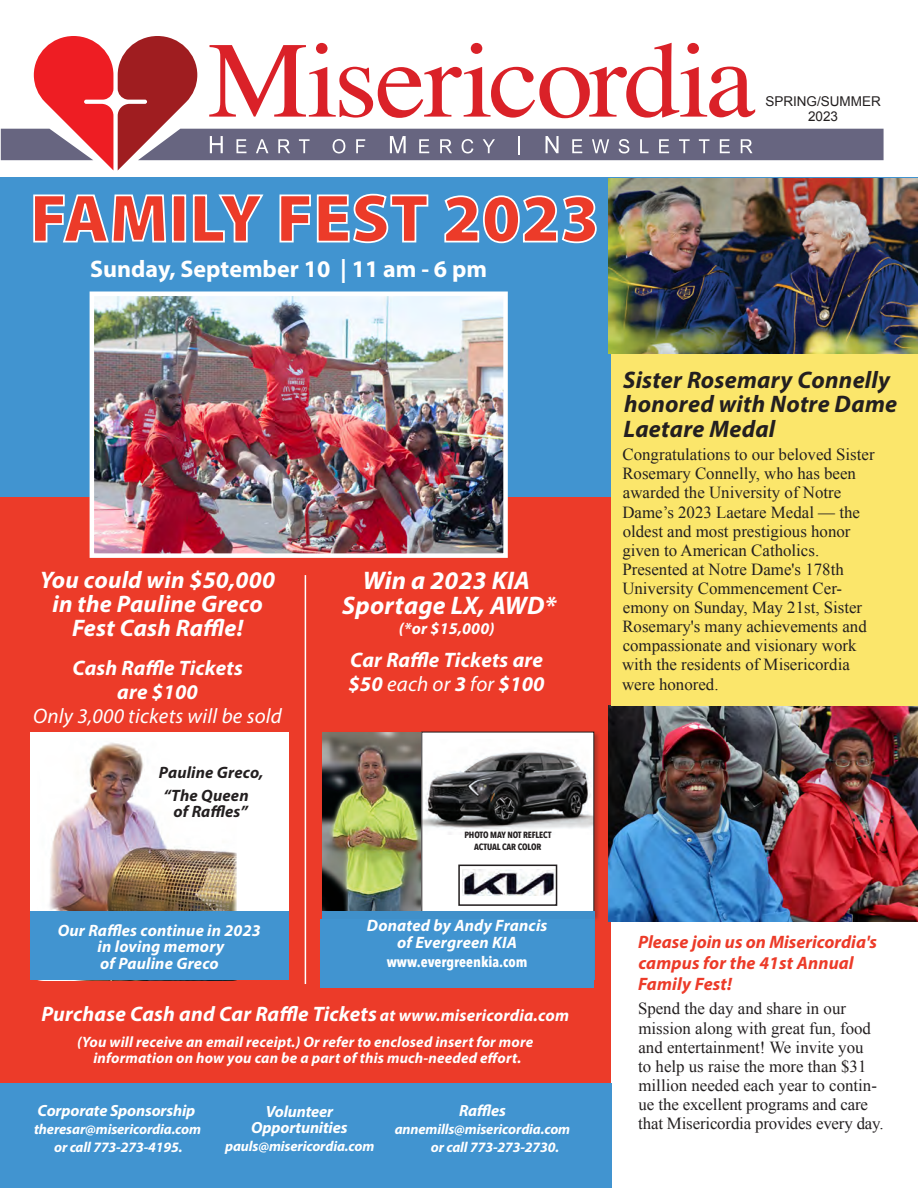
<style>
.page{position:relative;width:918px;height:1188px;background:#fff}
.page>*{position:absolute;margin:0;border:0;box-sizing:border-box;transform-origin:0 0}
.t1{font:italic 700 25.5px/24.6px "Myriad Pro";letter-spacing:.01em;color:#fff;text-align:center}
.t2{font:italic 700 24px/24.6px "Myriad Pro";letter-spacing:.01em;color:#231f20}
.t3{font:italic 700 24px/24px "Myriad Pro";letter-spacing:.01em;color:#fff;text-align:center}
.SansTxt1{font:700 24px "Myriad Pro";color:#fff}
.t4{font:italic 700 21px/24px "Myriad Pro";letter-spacing:.01em;color:#fff}
.t5{font:italic 21px/24px "Myriad Pro";letter-spacing:.01em;color:#fff;text-align:center}
.t6{font:italic 700 18px/21px "Myriad Pro";color:#ec3b29}
.BodyTxt_1{font:16.8px/19px "Times New Roman";color:#231f20}
.t7{font:italic 700 16.5px/16.5px "Myriad Pro";letter-spacing:.01em;color:#fff;text-align:center}
.t8{font:italic 700 16.5px/16.5px "Myriad Pro";letter-spacing:.01em;color:#231f20;text-align:center}
.BodyTxt_1c{font:italic 700 16.2px "Myriad Pro";letter-spacing:-.01em;color:#fff}
.t9{font:italic 700 15px/16.5px "Myriad Pro";letter-spacing:.01em;color:#fff;text-align:center}
.t10{font:700 14.7px "Avenir Next Condensed";color:#fff}
.BodyTxt_1c-2{font:italic 700 14.4px/18.3px "Myriad Pro";letter-spacing:-.01em;color:#fff;text-align:center}
.cap3{font:13.5px/15px "Arial";color:#231f20;text-align:center}
.t11{font:700 9px/12.3px "Avenir Next Condensed";letter-spacing:-.01em;color:#231f20;text-align:center}
.s1{font-weight:700}
.s2{font-weight:400}
.s3{font-size:16.8px}
</style>
<div class="page">
<div style="left:0;top:497px;width:611px;height:691px;background:#ec3b29"></div>
<svg style="left:1px;top:36px;width:883px;height:134px"></svg>
<div style="left:757px;top:89px;width:133px;height:38px;background:#fff"></div>
<div style="left:0;top:177px;width:918px;height:320px;background:#4194d0"></div>
<div style="left:0;top:1084px;width:612px;height:104px;background:#4194d0"></div>
<img style="left:95px;top:297px;width:408px;height:256px">
<div style="left:90px;top:292px;width:418px;height:266px;border:4px solid #fff"></div>
<svg style="left:33px;top:193px;width:564px;height:51px"></svg>
<hr style="left:305px;top:575px;width:1px;height:409px;background:#fff">
<img style="left:609px;top:705px;width:309px;height:217px">
<img style="left:323px;top:732px;width:98px;height:180px">
<div style="left:421px;top:731px;width:179px;height:191px;background:#231f20;opacity:.3"></div>
<div style="left:422px;top:732px;width:172px;height:183px;background:#fff"></div>
<img style="left:424px;top:751px;width:168px;height:83px">
<img style="left:462px;top:870px;width:92px;height:26px">
<div style="left:458px;top:865px;width:99px;height:41px;border:2px solid #231f20"></div>
<div style="left:612px;top:178px;width:306px;height:527px;background:#fbe66b"></div>
<img style="left:609px;top:178px;width:309px;height:175px">
<div style="left:30px;top:732px;width:259px;height:248px;background:#fff"></div>
<img style="left:38px;top:742px;width:199px;height:170px">
<div style="left:30px;top:912px;width:259px;height:68px;background:#4194d0"></div>
<div style="left:322px;top:912px;width:272px;height:68px;background:#4090ca"></div>
<div style="left:320px;top:919px;width:274px;height:69px;background:#4194d0"></div>
<p class="cap3" style="left:765px;top:94px;width:117px">SPRING/SUMMER<br>2023</p>
<p class="SansTxt1" style="left:90px;top:253px;width:398px">Sunday, September 10 | 11 am - 6 pm</p>
<p class="t3" style="left:40px;top:567px;width:236px">You could win $50,000 in the Pauline Greco<br>Fest Cash Raffle!</p>
<p class="t5" style="left:33px;top:655px;width:250px"><span class="s1">Cash Raffle Tickets<br>are $100<br></span>Only 3,000 tickets will be sold</p>
<p class="t8" style="left:159px;top:764px;width:106px">Pauline Greco,</p>
<p class="t8" style="left:163px;top:786px;width:87px">“The Queen of Raffles”</p>
<p class="t7" style="left:58px;top:921px;width:205px">Our Raffles continue in 2023 in loving memory<br>of Pauline Greco</p>
<p class="t1" style="left:342px;top:567px;width:216px">Win a 2023 KIA<br>Sportage LX, AWD*</p>
<p class="t7" style="left:399px;top:620px;width:97px">(*or $15,000)</p>
<p class="t4" style="left:348px;top:647px;width:198px">Car Raffle Tickets are $50 <span class="s2">each or</span> 3 <span class="s2">for</span> $100</p>
<p class="t11" style="left:464px;top:829px;width:89px">PHOTO MAY NOT REFLECT<br>ACTUAL CAR COLOR</p>
<p class="t7" style="left:367px;top:917px;width:182px">Donated by Andy Francis of Evergreen KIA</p>
<p class="t10" style="left:387px;top:953px;width:142px">www.evergreenkia.com</p>
<p class="t4" style="left:41px;top:1001px;width:529px">Purchase Cash and Car Raffle Tickets <span class="s3">at www.misericordia.com</span></p>
<p class="t9" style="left:77px;top:1033px;width:458px">(You will receive an email receipt.) Or refer to enclosed insert for more information on how you can be a part of this much-needed effort.</p>
<p class="BodyTxt_1c" style="left:38px;top:1100px;width:159px">Corporate Sponsorship</p>
<p class="BodyTxt_1c-2" style="left:34px;top:1119px;width:169px">theresar@misericordia.com or call 773-273-4195.</p>
<p class="BodyTxt_1c" style="left:266px;top:1101px;width:69px">Volunteer</p>
<p class="BodyTxt_1c" style="left:251px;top:1117px;width:98px">Opportunities</p>
<p class="BodyTxt_1c-2" style="left:225px;top:1137px;width:151px">pauls@misericordia.com</p>
<p class="BodyTxt_1c" style="left:459px;top:1100px;width:48px">Raffles</p>
<p class="BodyTxt_1c-2" style="left:395px;top:1119px;width:177px">annemills@misericordia.com</p>
<p class="BodyTxt_1c-2" style="left:431px;top:1138px;width:130px">or call 773-273-2730.</p>
<p class="t2" style="left:623px;top:366px;width:276px">Sister Rosemary Connelly honored with Notre Dame<br>Laetare Medal</p>
<p class="BodyTxt_1" style="left:622px;top:445px;width:254px">Congratulations to our beloved Sister<br>Rosemary Connelly, who has been awarded the University of Notre<br>Dame’s 2023 Laetare Medal — the oldest and most prestigious honor given to American Catholics.</p>
<p class="BodyTxt_1" style="left:622px;top:559px;width:246px">Presented at Notre Dame's 178th<br>University Commencement Cer&shy;emony on Sunday, May 21st, Sister<br>Rosemary's many achievements and compassionate and visionary work with the residents of Misericordia were honored.</p>
<p class="t6" style="left:638px;top:931px;width:240px">Please join us on Misericordia's campus for the 41st Annual<br>Family Fest!</p>
<p class="BodyTxt_1" style="left:638px;top:999px;width:247px">Spend the day and share in our mission along with great fun, food and entertainment! We invite you<br>to help us raise the more than $31 million needed each year to contin&shy;ue the excellent programs and care that Misericordia provides every day.</p>
</div>
